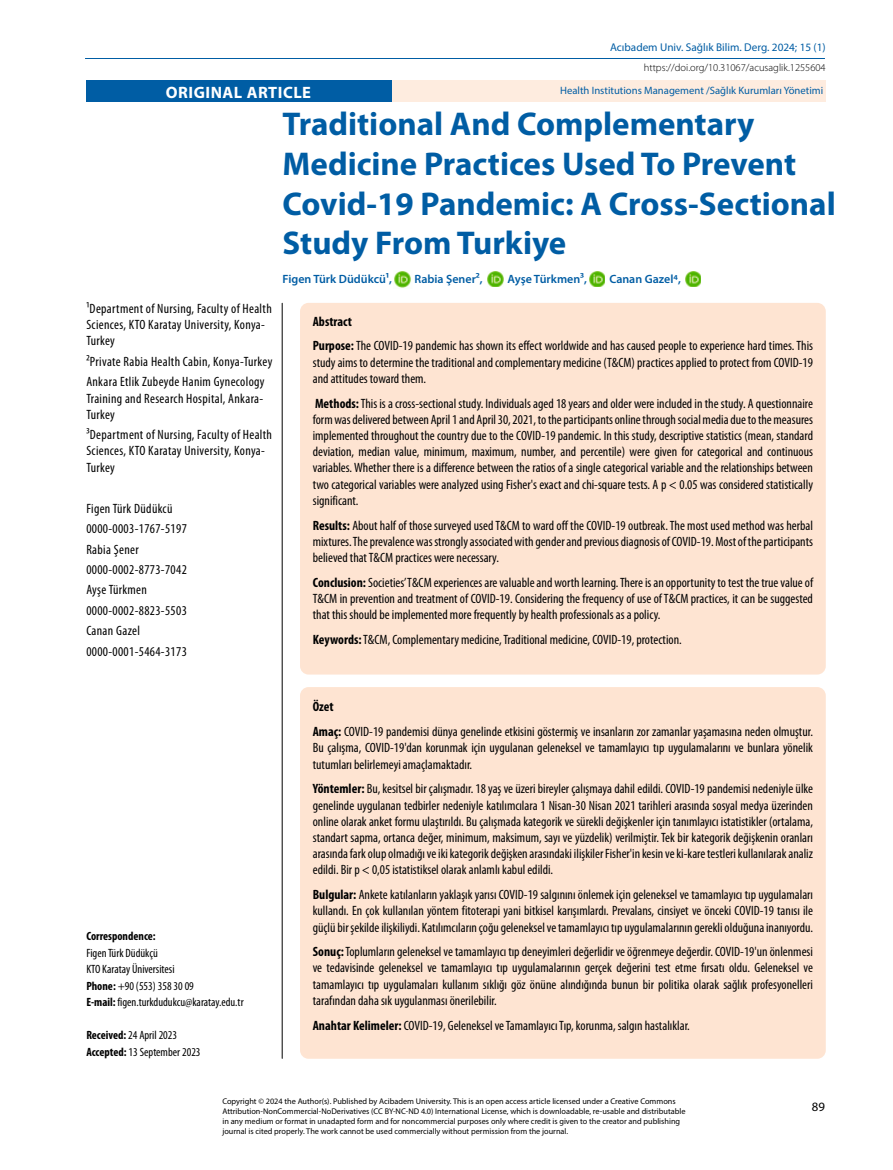
<style>
.page{position:relative;width:893px;height:1170px;background:#fff}
.page>*{position:absolute;margin:0;border:0;box-sizing:border-box;transform-origin:0 0}
.t1{font:700 33px/39.6px "Myriad Pro";color:#005da4}
.t2{font:700 16.5px "Myriad Pro";letter-spacing:.03em;color:#fff}
.t3{font:condensed 13.5px/16.2px "Myriad Pro";color:#000;text-align:justify}
.t4{font:condensed 13.5px/20.4px "Myriad Pro";letter-spacing:.025em;color:#000}
.t5{font:12.75px "Myriad Pro";color:#000}
.t6{font:condensed 12px/16.5px "Myriad Pro";color:#000}
.t7{font:600 12px "Myriad Pro";color:#005da4}
.t8{font:700 condensed 12px "Myriad Pro";color:#000}
.t9{font:11.25px "Myriad Pro";color:#005da4}
.t10{font:10.65px "Myriad Pro";color:#005da4}
.t11{font:300 10.5px "Myriad Pro";color:#000}
.t12{font:8.25px/9.9px "Myriad Pro";color:#000}
.s1{font-weight:700}
</style>
<div class="page">
<hr style="left:85px;top:58px;width:740px;height:1px;background:#005da4">
<div style="left:300px;top:303px;width:526px;height:371px;background:#fee4d2;border-radius:9px"></div>
<div style="left:300px;top:687px;width:526px;height:371px;background:#fee4d2;border-radius:9px"></div>
<hr style="left:282px;top:303px;width:1px;height:755px;background:#000">
<img style="left:394px;top:271px;width:17px;height:17px">
<img style="left:488px;top:272px;width:15px;height:15px">
<img style="left:590px;top:272px;width:15px;height:15px">
<img style="left:686px;top:272px;width:15px;height:15px">
<div style="left:391px;top:81px;width:435px;height:21px;background:#feecdf"></div>
<div style="left:86px;top:81px;width:305px;height:21px;background:#005da4"></div>
<p class="t9" style="left:610px;top:40px;width:217px">Acıbadem Univ. Sağlık Bilim. Derg. 2024; 15 (1)</p>
<p class="t11" style="left:644px;top:62px;width:183px">https://doi.org/10.31067/acusaglik.1255604</p>
<p class="t2" style="left:166px;top:81px;width:147px">ORIGINAL ARTICLE</p>
<p class="t10" style="left:560px;top:84px;width:265px">Health Institutions Management /Sağlık Kurumları Yönetimi</p>
<h1 class="t1" style="left:283px;top:103px;width:555px">Traditional And Complementary<br>Medicine Practices Used To Prevent<br>Covid-19 Pandemic: A Cross-Sectional<br>Study From Turkiye</h1>
<p class="t4" style="left:86px;top:300px;width:187px;line-height:16.2px">1Department of Nursing, Faculty of Health<br>Sciences, KTO Karatay University, Konya-<br>Turkey</p>
<p class="t4" style="left:86px;top:351px;width:188px">2Private Rabia Health Cabin, Konya-Turkey<br>Ankara Etlik Zubeyde Hanim Gynecology</p>
<p class="t4" style="left:86px;top:390px;width:178px;line-height:16.2px">Training and Research Hospital, Ankara-<br>Turkey</p>
<p class="t4" style="left:86px;top:426px;width:187px;line-height:16.2px">3Department of Nursing, Faculty of Health<br>Sciences, KTO Karatay University, Konya-<br>Turkey</p>
<p class="t4" style="left:86px;top:497px;width:102px">Figen Türk Düdükcü<br>0000-0003-1767-5197<br>Rabia Şener<br>0000-0002-8773-7042<br>Ayşe Türkmen<br>0000-0002-8823-5503<br>Canan Gazel<br>0000-0001-5464-3173</p>
<p class="t7" style="left:283px;top:271px;width:111px">Figen Türk Düdükcü1,</p>
<p class="t7" style="left:414px;top:271px;width:70px">Rabia Şener2,</p>
<p class="t7" style="left:508px;top:271px;width:81px">Ayşe Türkmen3,</p>
<p class="t7" style="left:609px;top:271px;width:73px">Canan Gazel4,</p>
<p class="t3" style="left:313px;top:309px;width:502px;line-height:24.8px"><span class="s1">Abstract<br>Purpose:</span> The COVID-19 pandemic has shown its effect worldwide and has caused people to experience hard times. This</p>
<p class="t3" style="left:313px;top:354px;width:502px">study aims to determine the traditional and complementary medicine (T&amp;CM) practices applied to protect from COVID-19 and attitudes toward them.</p>
<p class="t3" style="left:313px;top:395px;width:502px"><span class="s1">Methods:</span> This is a cross-sectional study. Individuals aged 18 years and older were included in the study. A questionnaire form was delivered between April 1 and April 30, 2021, to the participants online through social media due to the measures implemented throughout the country due to the COVID-19 pandemic. In this study, descriptive statistics (mean, standard deviation, median value, minimum, maximum, number, and percentile) were given for categorical and continuous variables. Whether there is a difference between the ratios of a single categorical variable and the relationships between two categorical variables were analyzed using Fisher's exact and chi-square tests. A p &lt; 0.05 was considered statistically significant.</p>
<p class="t3" style="left:313px;top:517px;width:502px"><span class="s1">Results:</span> About half of those surveyed used T&amp;CM to ward off the COVID-19 outbreak. The most used method was herbal mixtures. The prevalence was strongly associated with gender and previous diagnosis of COVID-19. Most of the participants believed that T&amp;CM practices were necessary.</p>
<p class="t3" style="left:313px;top:574px;width:502px"><span class="s1">Conclusion:</span> Societies’T&amp;CM experiences are valuable and worth learning. There is an opportunity to test the true value of T&amp;CM in prevention and treatment of COVID-19. Considering the frequency of use of T&amp;CM practices, it can be suggested that this should be implemented more frequently by health professionals as a policy.</p>
<p class="t3" style="left:313px;top:631px;width:371px"><span class="s1">Keywords:</span> T&amp;CM, Complementary medicine, Traditional medicine, COVID-19, protection.</p>
<p class="t8" style="left:86px;top:928px;width:71px">Correspondence:</p>
<p class="t6" style="left:86px;top:944px;width:159px">Figen Türk Düdükçü<br>KTO Karatay Üniversitesi<br><span class="s1">Phone:</span> +90 (553) 358 30 09<br><span class="s1">E-mail:</span> figen.turkdudukcu@karatay.edu.tr</p>
<p class="t6" style="left:86px;top:1026px;width:116px"><span class="s1">Received:</span> 24 April 2023<br><span class="s1">Accepted:</span> 13 September 2023</p>
<p class="t3" style="left:313px;top:694px;width:502px;line-height:24.8px"><span class="s1">Özet<br>Amaç:</span> COVID-19 pandemisi dünya genelinde etkisini göstermiş ve insanların zor zamanlar yaşamasına neden olmuştur.</p>
<p class="t3" style="left:313px;top:739px;width:502px">Bu çalışma, COVID-19'dan korunmak için uygulanan geleneksel ve tamamlayıcı tıp uygulamalarını ve bunlara yönelik tutumları belirlemeyi amaçlamaktadır.</p>
<p class="t3" style="left:313px;top:780px;width:502px"><span class="s1">Yöntemler:</span> Bu, kesitsel bir çalışmadır. 18 yaş ve üzeri bireyler çalışmaya dahil edildi. COVID-19 pandemisi nedeniyle ülke genelinde uygulanan tedbirler nedeniyle katılımcılara 1 Nisan-30 Nisan 2021 tarihleri arasında sosyal medya üzerinden online olarak anket formu ulaştırıldı. Bu çalışmada kategorik ve sürekli değişkenler için tanımlayıcı istatistikler (ortalama, standart sapma, ortanca değer, minimum, maksimum, sayı ve yüzdelik) verilmiştir. Tek bir kategorik değişkenin oranları arasında fark olup olmadığı ve iki kategorik değişken arasındaki ilişkiler Fisher'in kesin ve ki-kare testleri kullanılarak analiz edildi. Bir p &lt; 0,05 istatistiksel olarak anlamlı kabul edildi.</p>
<p class="t3" style="left:313px;top:886px;width:502px"><span class="s1">Bulgular:</span> Ankete katılanların yaklaşık yarısı COVID-19 salgınını önlemek için geleneksel ve tamamlayıcı tıp uygulamaları kullandı. En çok kullanılan yöntem fitoterapi yani bitkisel karışımlardı. Prevalans, cinsiyet ve önceki COVID-19 tanısı ile güçlü bir şekilde ilişkiliydi. Katılımcıların çoğu geleneksel ve tamamlayıcı tıp uygulamalarının gerekli olduğuna inanıyordu.</p>
<p class="t3" style="left:313px;top:943px;width:502px"><span class="s1">Sonuç:</span> Toplumların geleneksel ve tamamlayıcı tıp deneyimleri değerlidir ve öğrenmeye değerdir. COVID-19'un önlenmesi ve tedavisinde geleneksel ve tamamlayıcı tıp uygulamalarının gerçek değerini test etme fırsatı oldu. Geleneksel ve tamamlayıcı tıp uygulamaları kullanım sıklığı göz önüne alındığında bunun bir politika olarak sağlık profesyonelleri tarafından daha sık uygulanması önerilebilir.</p>
<p class="t3" style="left:313px;top:1016px;width:379px"><span class="s1">Anahtar Kelimeler:</span> COVID-19, Geleneksel ve Tamamlayıcı Tıp, korunma, salgın hastalıklar.</p>
<p class="t12" style="left:222px;top:1096px;width:465px">Copyright © 2024 the Author(s). Published by Acibadem University. This is an open access article licensed under a Creative Commons Attribution-NonCommercial-NoDerivatives (CC BY-NC-ND 4.0) International License, which is downloadable, re-usable and distributable in any medium or format in unadapted form and for noncommercial purposes only where credit is given to the creator and publishing journal is cited properly. The work cannot be used commercially without permission from the journal.</p>
<p class="t5" style="left:812px;top:1099px;width:15px">89</p>
</div>
